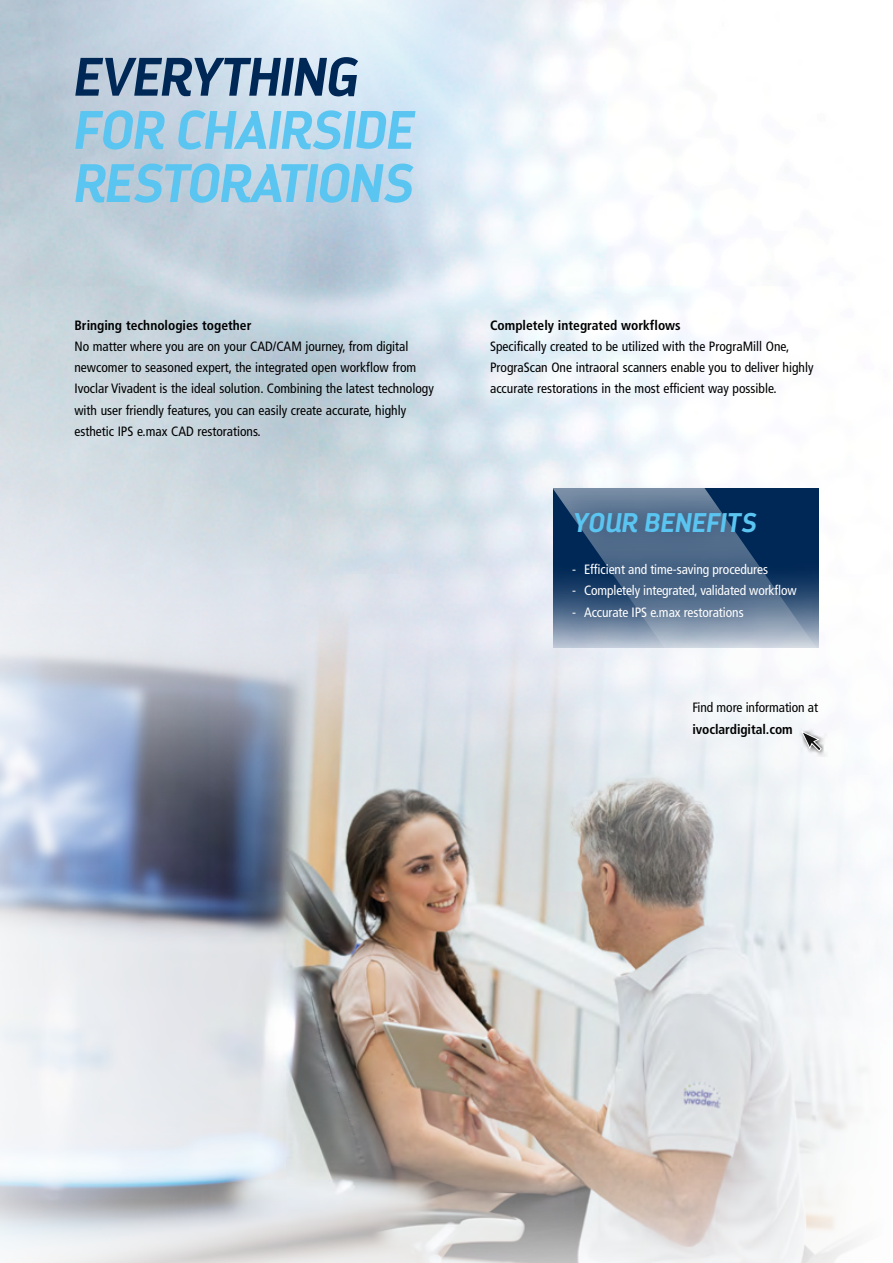
<style>
.page{position:relative;width:893px;height:1263px;background:#fff}
.page>*{position:absolute;margin:0;border:0;box-sizing:border-box;transform-origin:0 0}
.Titel_bld{font:italic 700 54px/53.1px "Darwin Alt";letter-spacing:-.01em;color:#5bc5f2}
.t1{font:italic 700 27px "Darwin Alt";letter-spacing:.01em;color:#5bc5f2}
.Fliesstext_9_11{font:condensed 13.5px/21.3px "Frutiger";color:#000}
.Klein{font:condensed 13.5px "Frutiger";letter-spacing:-.005em;color:#fff}
.Fliesstext_9_11-2{font:700 condensed 13.5px "Frutiger";color:#000}
.Copy_reg{font:condensed 13.5px "Frutiger";letter-spacing:-.005em;color:#000}
.Copy_reg-2{font:700 condensed 13.5px "Frutiger";letter-spacing:-.005em;color:#000}
.s1{color:#002856}
</style>
<div class="page">
<img style="left:0;top:0;width:871px;height:1263px">
<svg style="left:548px;top:484px;width:274px;height:162px;background:#516c8b"></svg>
<div style="left:799px;top:728px;width:28px;height:29px;background:#000;opacity:.75"></div>
<svg style="left:800px;top:730px;width:22px;height:22px"></svg>
<p class="Titel_bld" style="left:72px;top:50px;width:342px"><span class="s1">EVERYTHING<br></span>FOR CHAIRSIDE<br>RESTORATIONS</p>
<p class="Fliesstext_9_11-2" style="left:74px;top:317px;width:179px">Bringing technologies together</p>
<p class="Fliesstext_9_11" style="left:74px;top:336px;width:361px">No matter where you are on your CAD/CAM journey, from digital newcomer to seasoned expert, the integrated open workflow from Ivoclar Vivadent is the ideal solution. Combining the latest technology with user friendly features, you can easily create accurate, highly esthetic IPS e.max CAD restorations.</p>
<p class="Fliesstext_9_11-2" style="left:490px;top:317px;width:192px">Completely integrated workflows</p>
<p class="Fliesstext_9_11" style="left:490px;top:336px;width:325px">Specifically created to be utilized with the PrograMill One,<br>PrograScan One intraoral scanners enable you to deliver highly accurate restorations in the most efficient way possible.</p>
<p class="t1" style="left:572px;top:506px;width:186px">YOUR BENEFITS</p>
<p class="Klein" style="left:572px;top:561px;width:198px">- Efficient and time-saving procedures</p>
<p class="Klein" style="left:572px;top:583px;width:226px">- Completely integrated, validated workflow</p>
<p class="Klein" style="left:572px;top:604px;width:173px">- Accurate IPS e.max restorations</p>
<p class="Copy_reg" style="left:692px;top:700px;width:127px">Find more information at</p>
<p class="Copy_reg-2" style="left:692px;top:721px;width:102px">ivoclardigital.com</p>
</div>
